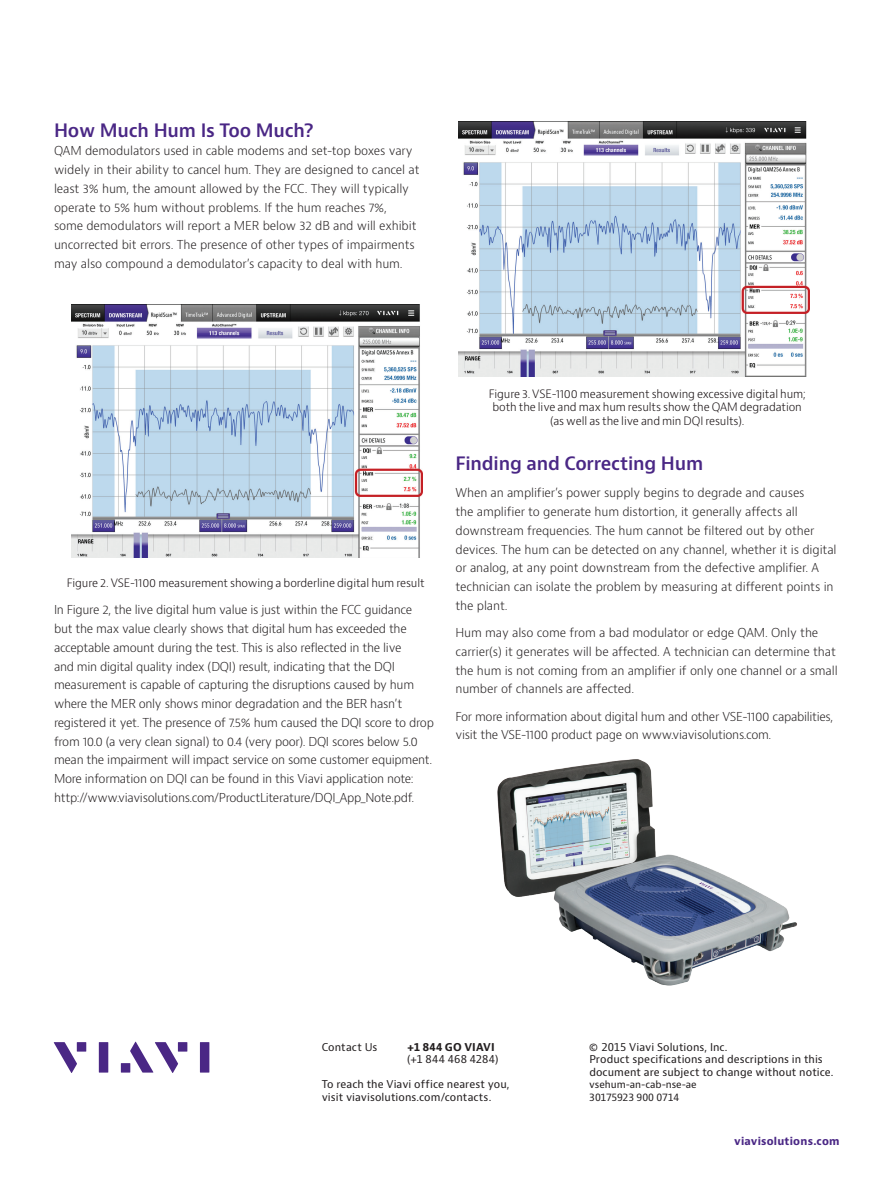
<style>
.page{position:relative;width:893px;height:1191px;background:#fff}
.page>*{position:absolute;margin:0;border:0;box-sizing:border-box;transform-origin:0 0}
.t1{font:600 18px "Bernino Sans";letter-spacing:-.01em;color:#4a2785}
.t2{font:300 12px/18.8px "Bernino Sans";letter-spacing:-.025em;color:#231f20}
.t3{font:300 11.25px/13.5px "Bernino Sans";letter-spacing:-.01em;color:#110a0c;text-align:center}
.t4{font:10.5px/12.6px "Bernino Sans";letter-spacing:.005em;color:#231f20}
.t5{font:700 10.5px "Bernino Sans";letter-spacing:.02em;color:#4a2785}
.t6{font:700 10.5px "Bernino Sans";letter-spacing:.015em;color:#231f20}
.t7{font:9.75px/12.6px "Bernino Sans";letter-spacing:-.01em;color:#231f20}
</style>
<div class="page">
<svg style="left:54px;top:1042px;width:23px;height:31px"></svg>
<div style="left:77px;top:1042px;width:9px;height:9px;background:#4a2785"></div>
<div style="left:99px;top:1042px;width:9px;height:30px;background:#4a2785"></div>
<div style="left:178px;top:1042px;width:9px;height:9px;background:#4a2785"></div>
<div style="left:200px;top:1042px;width:9px;height:30px;background:#4a2785"></div>
<svg style="left:130px;top:1041px;width:48px;height:32px"></svg>
<div style="left:121px;top:1063px;width:9px;height:9px;background:#4a2785"></div>
<img style="left:72px;top:305px;width:351px;height:253px">
<img style="left:458px;top:122px;width:352px;height:254px">
<img style="left:497px;top:759px;width:300px;height:227px">
<h1 class="t1" style="left:54px;top:118px;width:261px">How Much Hum Is Too Much?</h1>
<p class="t2" style="left:54px;top:142px;width:367px">QAM demodulators used in cable modems and set-top boxes vary widely in their ability to cancel hum. They are designed to cancel at least 3% hum, the amount allowed by the FCC. They will typically operate to 5% hum without problems. If the hum reaches 7%,<br>some demodulators will report a MER below 32 dB and will exhibit uncorrected bit errors. The presence of other types of impairments may also compound a demodulator’s capacity to deal with hum.</p>
<p class="t3" style="left:67px;top:576px;width:359px">Figure 2. VSE-1100 measurement showing a borderline digital hum result</p>
<p class="t2" style="left:54px;top:601px;width:382px">In Figure 2, the live digital hum value is just within the FCC guidance<br>but the max value clearly shows that digital hum has exceeded the acceptable amount during the test. This is also reflected in the live<br>and min digital quality index (DQI) result, indicating that the DQI measurement is capable of capturing the disruptions caused by hum where the MER only shows minor degradation and the BER hasn’t registered it yet. The presence of 7.5% hum caused the DQI score to drop from 10.0 (a very clean signal) to 0.4 (very poor). DQI scores below 5.0 mean the impairment will impact service on some customer equipment.<br>More information on DQI can be found in this Viavi application note: http://www.viavisolutions.com/ProductLiterature/DQI_App_Note.pdf.</p>
<p class="t3" style="left:489px;top:387px;width:319px">Figure 3. VSE-1100 measurement showing excessive digital hum; both the live and max hum results show the QAM degradation (as well as the live and min DQI results).</p>
<h1 class="t1" style="left:455px;top:452px;width:249px">Finding and Correcting Hum</h1>
<p class="t2" style="left:455px;top:484px;width:383px">When an amplifier’s power supply begins to degrade and causes<br>the amplifier to generate hum distortion, it generally affects all downstream frequencies. The hum cannot be filtered out by other devices. The hum can be detected on any channel, whether it is digital or analog, at any point downstream from the defective amplifier. A technician can isolate the problem by measuring at different points in the plant.</p>
<p class="t2" style="left:455px;top:623px;width:384px">Hum may also come from a bad modulator or edge QAM. Only the carrier(s) it generates will be affected. A technician can determine that the hum is not coming from an amplifier if only one channel or a small number of channels are affected.</p>
<p class="t2" style="left:455px;top:707px;width:379px">For more information about digital hum and other VSE-1100 capabilities, visit the VSE-1100 product page on www.viavisolutions.com.</p>
<p class="t4" style="left:322px;top:1040px;width:57px">Contact Us</p>
<p class="t6" style="left:407px;top:1040px;width:89px">+1 844 GO VIAVI</p>
<p class="t4" style="left:407px;top:1053px;width:93px">(+1 844 468 4284)</p>
<p class="t4" style="left:322px;top:1078px;width:189px">To reach the Viavi office nearest you, visit viavisolutions.com/contacts.</p>
<p class="t4" style="left:589px;top:1040px;width:246px">© 2015 Viavi Solutions, Inc.<br>Product specifications and descriptions in this document are subject to change without notice.</p>
<p class="t7" style="left:589px;top:1078px;width:109px">vsehum-an-cab-nse-ae<br>30175923 900 0714</p>
<p class="t5" style="left:734px;top:1134px;width:107px">viavisolutions.com</p>
</div>
